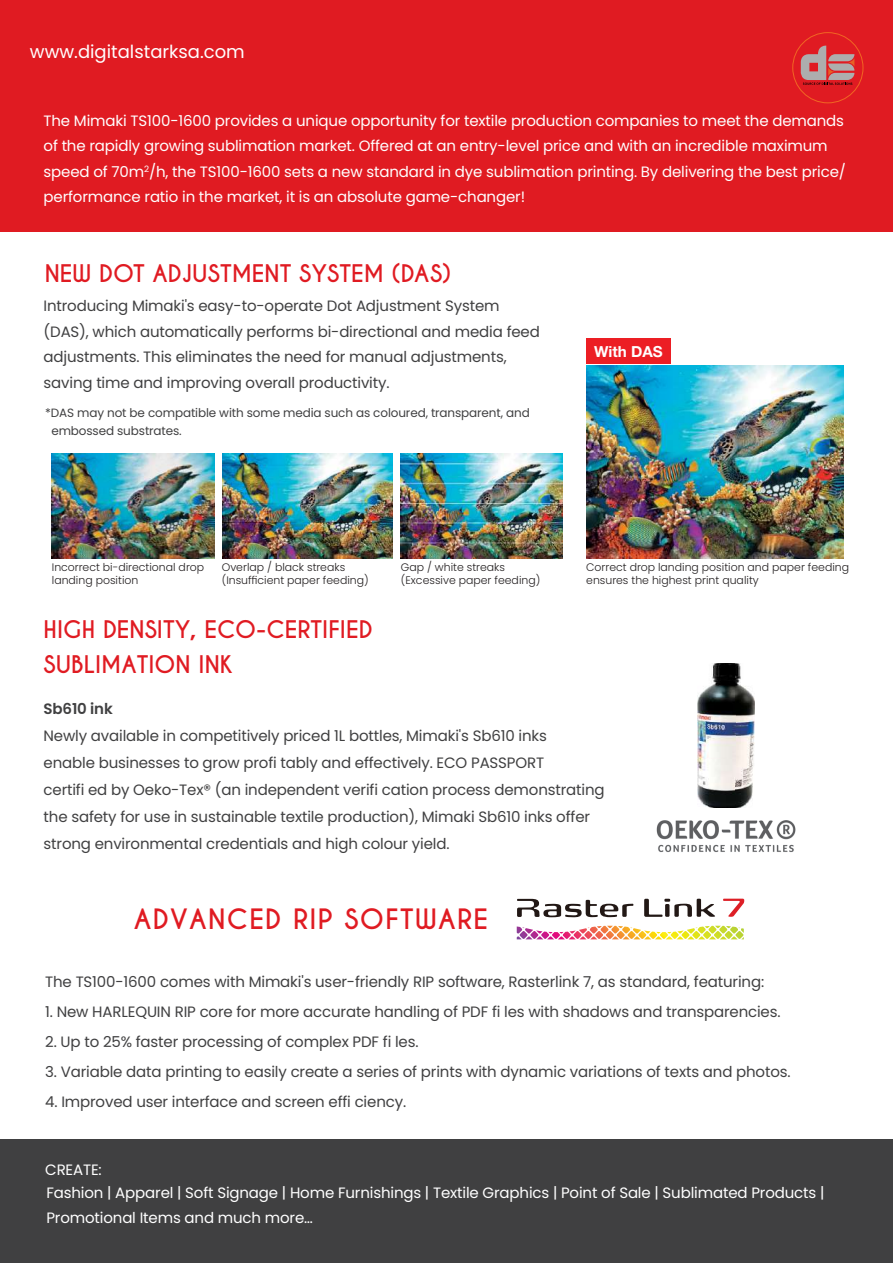
<style>
.page{position:relative;width:893px;height:1263px;background:#fff}
.page>*{position:absolute;margin:0;border:0;box-sizing:border-box;transform-origin:0 0}
.t1{font:700 26.4px "Caviar Dreams";letter-spacing:.05em;color:#e01b22}
.t2{font:700 22.8px/34.5px "Caviar Dreams";color:#e01b22}
.t3{font:18px "Poppins";color:#fff}
.t4{font:700 15.3px "Helvetica Neue LT Std";color:#fff}
.t5{font:15px/27px "Poppins";letter-spacing:-.01em;color:#404041}
.t6{font:15px/25.5px "Poppins";letter-spacing:-.01em;color:#fff}
.t7{font:600 15px "Poppins";letter-spacing:-.01em;color:#404041}
.t8{font:12px/18px "Poppins";letter-spacing:-.01em;color:#404041}
.t9{font:300 10.95px/13px "Poppins";color:#231f20}
</style>
<div class="page">
<div style="left:0;top:1140px;width:893px;height:123px;background:#404041"></div>
<div style="left:0;top:0;width:893px;height:231px;background:#e01b22"></div>
<img style="left:52px;top:454px;width:162px;height:104px">
<img style="left:400px;top:454px;width:162px;height:104px">
<img style="left:222px;top:454px;width:171px;height:104px">
<img style="left:587px;top:366px;width:257px;height:192px">
<div style="left:586px;top:338px;width:85px;height:25px;background:#ec1e24"></div>
<img style="left:698px;top:663px;width:56px;height:145px">
<img style="left:656px;top:820px;width:140px;height:32px">
<svg style="left:517px;top:925px;width:227px;height:14px"></svg>
<svg style="left:517px;top:899px;width:198px;height:18px"></svg>
<svg style="left:723px;top:899px;width:21px;height:18px"></svg>
<div style="left:792px;top:32px;width:71px;height:71px;border:1px solid #f16623;border-radius:50%"></div>
<svg style="left:800px;top:45px;width:54px;height:40px"></svg>
<p class="t3" style="left:30px;top:42px;width:216px">www.digitalstarksa.com</p>
<p class="t6" style="left:44px;top:108px;width:804px">The Mimaki TS100-1600 provides a unique opportunity for textile production companies to meet the demands of the rapidly growing sublimation market. Offered at an entry-level price and with an incredible maximum speed of 70m<sup>2</sup>/h, the TS100-1600 sets a new standard in dye sublimation printing. By delivering the best price/ performance ratio in the market, it is an absolute game-changer!</p>
<h2 class="t2" style="left:45px;top:257px;width:408px">NEW DOT ADJUSTMENT SYSTEM (DAS)</h2>
<p class="t5" style="left:44px;top:293px;width:498px;line-height:25.5px">Introducing Mimaki's easy-to-operate Dot Adjustment System (DAS), which automatically performs bi-directional and media feed adjustments. This eliminates the need for manual adjustments, saving time and improving overall productivity.</p>
<p class="t8" style="left:51px;top:404px;width:480px;text-indent:-6px">*DAS may not be compatible with some media such as coloured, transparent, and embossed substrates.</p>
<p class="t4" style="left:594px;top:342px;width:70px">With DAS</p>
<p class="t9" style="left:52px;top:561px;width:154px">Incorrect bi-directional drop landing position</p>
<p class="t9" style="left:222px;top:561px;width:148px">Overlap / black streaks (Insufficient paper feeding)</p>
<p class="t9" style="left:401px;top:561px;width:141px">Gap / white streaks (Excessive paper feeding)</p>
<p class="t9" style="left:586px;top:561px;width:264px">Correct drop landing position and paper feeding ensures the highest print quality</p>
<h2 class="t2" style="left:44px;top:613px;width:331px">HIGH DENSITY, ECO-CERTIFIED<br>SUBLIMATION INK</h2>
<p class="t7" style="left:44px;top:699px;width:71px">Sb610 ink</p>
<p class="t5" style="left:44px;top:722px;width:563px">Newly available in competitively priced 1L bottles, Mimaki's Sb610 inks<br>enable businesses to grow profi tably and effectively. ECO PASSPORT<br>certifi ed by Oeko-Tex® (an independent verifi cation process demonstrating the safety for use in sustainable textile production), Mimaki Sb610 inks offer strong environmental credentials and high colour yield.</p>
<h1 class="t1" style="left:134px;top:903px;width:356px">ADVANCED RIP SOFTWARE</h1>
<p class="t5" style="left:45px;top:968px;width:720px">The TS100-1600 comes with Mimaki's user-friendly RIP software, Rasterlink 7, as standard, featuring:</p>
<p class="t5" style="left:45px;top:998px;width:737px">1. New HARLEQUIN RIP core for more accurate handling of PDF fi les with shadows and transparencies.</p>
<p class="t5" style="left:45px;top:1028px;width:375px">2. Up to 25% faster processing of complex PDF fi les.</p>
<p class="t5" style="left:45px;top:1058px;width:747px">3. Variable data printing to easily create a series of prints with dynamic variations of texts and photos.</p>
<p class="t5" style="left:45px;top:1088px;width:362px">4. Improved user interface and screen effi ciency.</p>
<p class="t6" style="left:45px;top:1159px;width:781px;line-height:22.6px">CREATE:<br>Fashion | Apparel | Soft Signage | Home Furnishings | Textile Graphics | Point of Sale | Sublimated Products |</p>
<p class="t6" style="left:46px;top:1205px;width:268px">Promotional Items and much more…</p>
</div>
